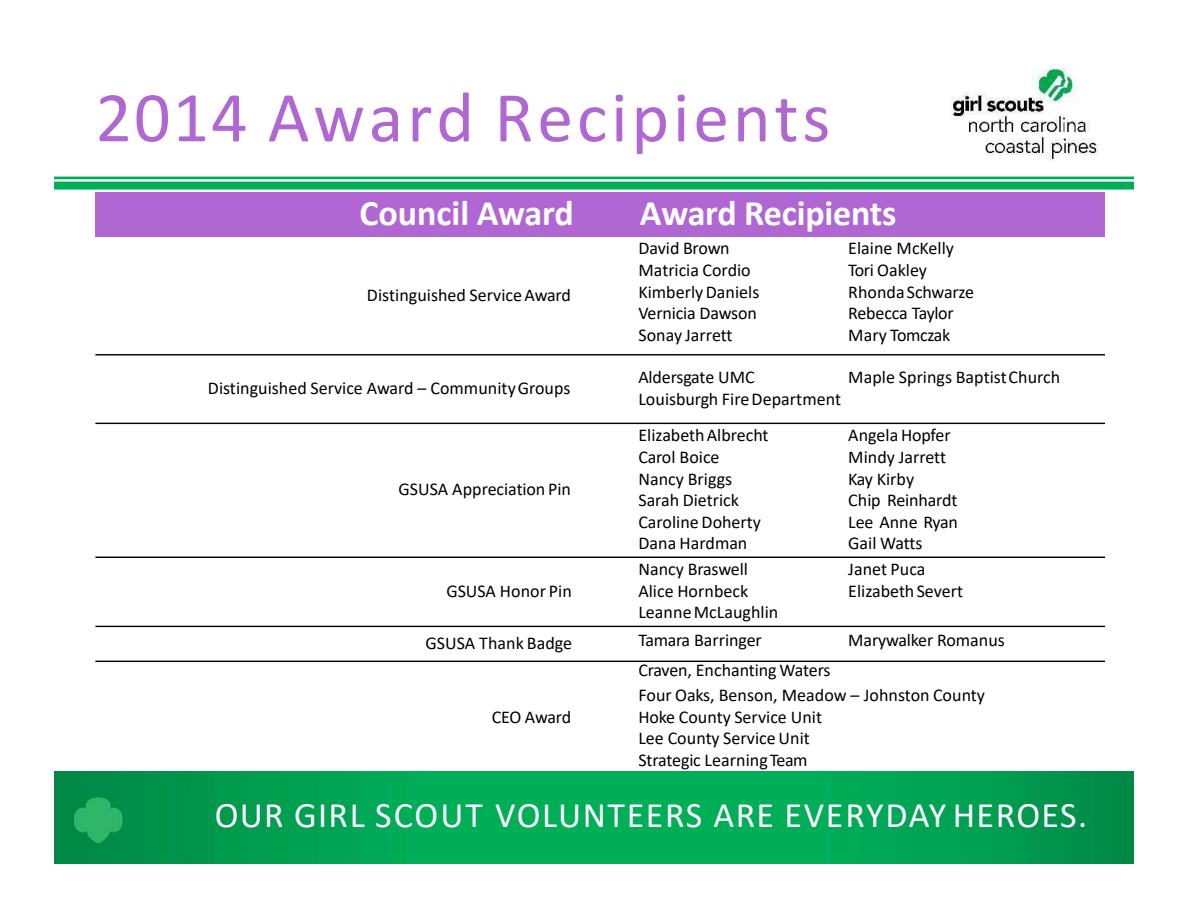
<style>
.page{position:relative;width:1188px;height:918px;background:#fff}
.page>*{position:absolute;margin:0;border:0;box-sizing:border-box;transform-origin:0 0}
.t1{font:72px "Calibri";letter-spacing:.05em;color:#b167d3}
.t2{font:36px "Calibri";letter-spacing:.04em;color:#fff}
.t3{font:700 36px "Calibri";letter-spacing:-.005em;color:#fff}
.t4{font:18px/21.6px "Calibri";color:#000}
</style>
<div class="page">
<img style="left:54px;top:771px;width:1080px;height:93px">
<img style="left:74px;top:797px;width:50px;height:47px">
<hr style="left:95px;top:354px;width:1010px;height:1px;background:#000">
<hr style="left:95px;top:423px;width:1010px;height:1px;background:#000">
<hr style="left:95px;top:557px;width:1010px;height:1px;background:#000">
<hr style="left:95px;top:626px;width:1010px;height:1px;background:#000">
<hr style="left:95px;top:661px;width:1010px;height:1px;background:#000">
<div style="left:95px;top:192px;width:1010px;height:45px;background:#b167d3"></div>
<hr style="left:54px;top:177px;width:1080px;height:2px;background:#00ae57">
<div style="left:54px;top:182px;width:1080px;height:8px;background:#00ae57"></div>
<img style="left:951px;top:69px;width:148px;height:92px">
<h1 class="t1" style="left:95px;top:67px;width:736px">2014 Award Recipients</h1>
<h2 class="t3" style="left:359px;top:187px;width:216px">Council Award</h2>
<h2 class="t3" style="left:640px;top:187px;width:258px">Award Recipients</h2>
<p class="t4" style="left:367px;top:283px;width:206px">Distinguished ServiceAward</p>
<p class="t4" style="left:208px;top:377px;width:364px">Distinguished Service Award – CommunityGroups</p>
<p class="t4" style="left:399px;top:478px;width:174px">GSUSA Appreciation Pin</p>
<p class="t4" style="left:446px;top:580px;width:127px">GSUSA Honor Pin</p>
<p class="t4" style="left:638px;top:237px;width:122px">David Brown<br>Matricia Cordio<br>KimberlyDaniels<br>Vernicia Dawson<br>Sonay Jarrett</p>
<p class="t4" style="left:848px;top:237px;width:127px">Elaine McKelly<br>Tori Oakley<br>Rhonda Schwarze<br>Rebecca Taylor<br>Mary Tomczak</p>
<p class="t4" style="left:638px;top:366px;width:118px">Aldersgate UMC</p>
<p class="t4" style="left:848px;top:366px;width:213px">Maple Springs BaptistChurch</p>
<p class="t4" style="left:638px;top:388px;width:204px">Louisburgh FireDepartment</p>
<p class="t4" style="left:638px;top:424px;width:132px">ElizabethAlbrecht<br>Carol Boice<br>Nancy Briggs<br>Sarah Dietrick<br>Caroline Doherty<br>Dana Hardman</p>
<p class="t4" style="left:848px;top:424px;width:111px">Angela Hopfer<br>Mindy Jarrett<br>Kay Kirby<br>Chip Reinhardt<br>Lee Anne Ryan<br>Gail Watts</p>
<p class="t4" style="left:638px;top:558px;width:141px">Nancy Braswell<br>Alice Hornbeck<br>LeanneMcLaughlin</p>
<p class="t4" style="left:848px;top:558px;width:116px">Janet Puca<br>ElizabethSevert</p>
<p class="t4" style="left:638px;top:629px;width:125px">Tamara Barringer</p>
<p class="t4" style="left:848px;top:629px;width:158px">Marywalker Romanus</p>
<p class="t4" style="left:638px;top:658px;width:348px;line-height:24.5px">Craven, Enchanting Waters<br>Four Oaks, Benson, Meadow – Johnston County</p>
<p class="t4" style="left:638px;top:705px;width:185px">Hoke County Service Unit<br>Lee County Service Unit<br>Strategic LearningTeam</p>
<h2 class="t2" style="left:215px;top:790px;width:874px">OUR GIRL SCOUT VOLUNTEERS ARE EVERYDAY HEROES.</h2>
<p class="t4" style="left:426px;top:632px;width:148px">GSUSA Thank Badge</p>
<p class="t4" style="left:492px;top:705px;width:81px">CEO Award</p>
</div>
